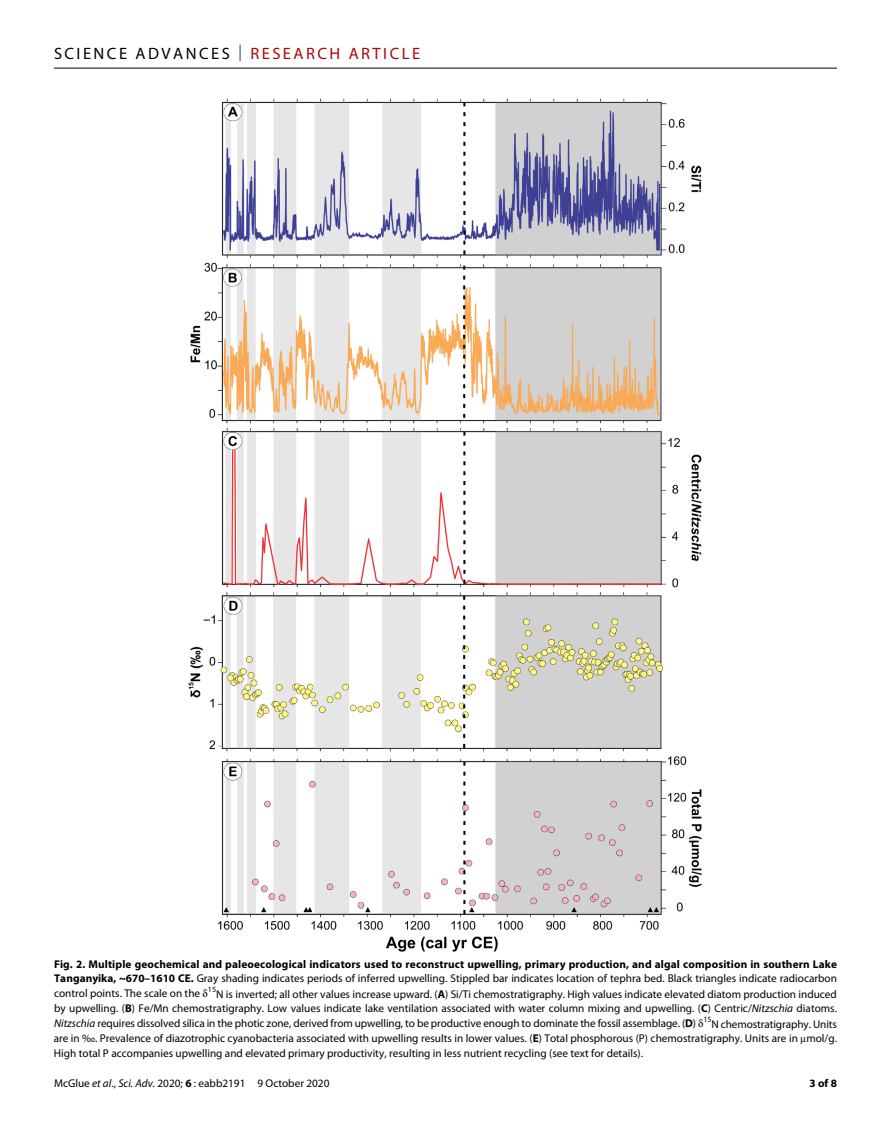
<style>
.page{position:relative;width:891px;height:1134px;background:#fff}
.page>*{position:absolute;margin:0;border:0;box-sizing:border-box;transform-origin:0 0}
.t1{font:16.5px "Myriad Pro";letter-spacing:.15em;color:#000}
.t2{font:11.25px/15px "Myriad Pro";color:#000;text-align:justify}
.t3{font:700 11.25px "Myriad Pro";color:#000}
.s1{font-weight:300}
.s2{color:#b10508}
.s3{font-weight:700}
.s4{font-style:italic}
</style>
<div class="page">
<hr style="left:54px;top:68px;width:783px;height:1px;background:#000">
<img style="left:189px;top:99px;width:513px;height:852px">
<h1 class="t1" style="left:54px;top:40px;width:368px">SCIENCE ADVANCES <span class="s1">|</span> <span class="s2">RESEARCH ARTICLE</span></h1>
<p class="t2" style="left:54px;top:956px;width:785px"><span class="s3">Fig. 2. Multiple geochemical and paleoecological indicators used to reconstruct upwelling, primary production, and algal composition in southern Lake Tanganyika, ~670–1610 CE.</span> Gray shading indicates periods of inferred upwelling. Stippled bar indicates location of tephra bed. Black triangles indicate radiocarbon control points. The scale on the <sup>15</sup>N is inverted; all other values increase upward. (<span class="s3">A</span>) Si/Ti chemostratigraphy. High values indicate elevated diatom production induced by upwelling. (<span class="s3">B</span>) Fe/Mn chemostratigraphy. Low values indicate lake ventilation associated with water column mixing and upwelling. (<span class="s3">C</span>) Centric/<span class="s4">Nitzschia</span> diatoms.<br><span class="s4">Nitzschia</span> requires dissolved silica in the photic zone, derived from upwelling, to be productive enough to dominate the fossil assemblage. (<span class="s3">D</span>) <sup>15</sup>N chemostratigraphy. Units are in ‰. Prevalence of diazotrophic cyanobacteria associated with upwelling results in lower values. (<span class="s3">E</span>) Total phosphorous (P) chemostratigraphy. Units are in mol/g.<br>High total P accompanies upwelling and elevated primary productivity, resulting in less nutrient recycling (see text for details).</p>
<p class="t2" style="left:54px;top:1076px;width:277px">McGlue <span class="s4">et al</span>., <span class="s4">Sci. Adv.</span> 2020; <span class="s3">6</span> : eabb2191 9 October 2020</p>
<p class="t3" style="left:810px;top:1074px;width:29px">3 of 8</p>
</div>
